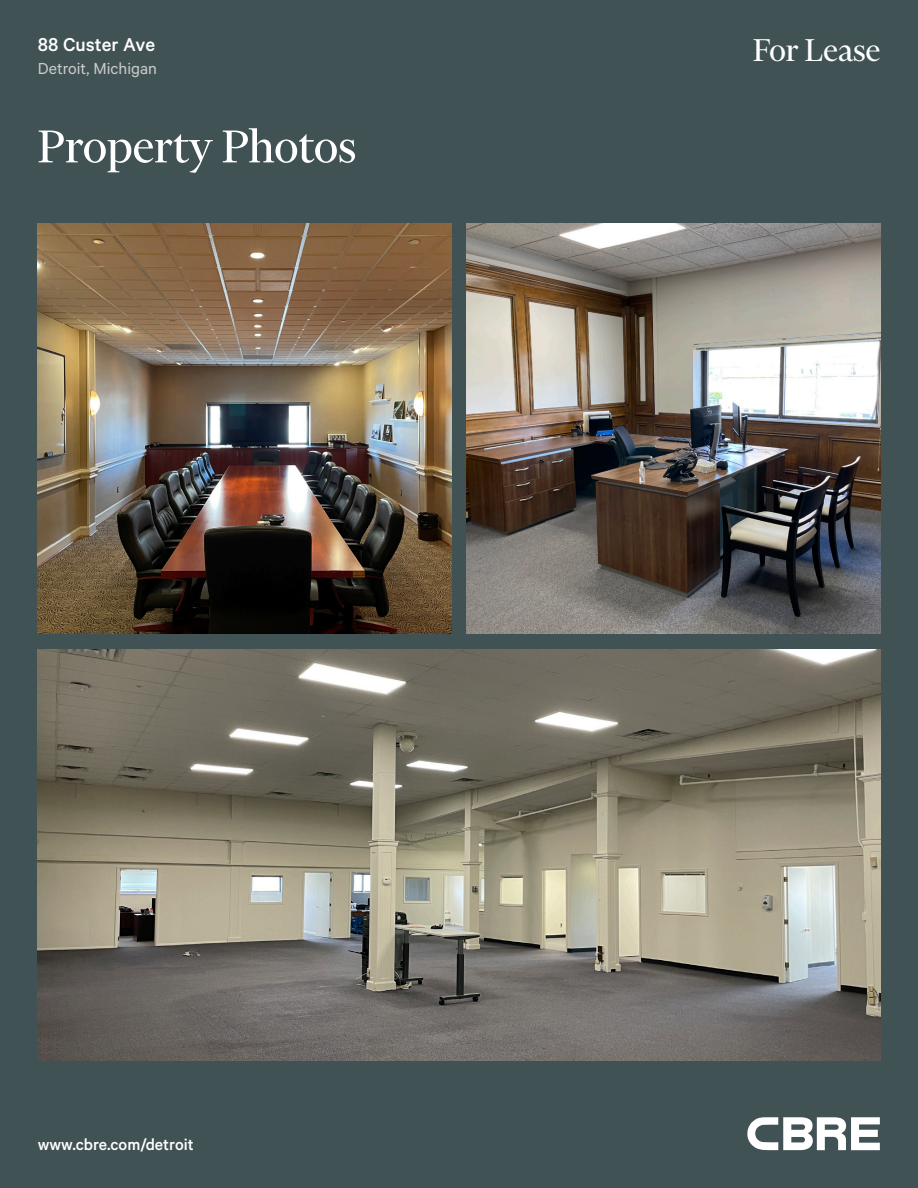
<style>
.page{position:relative;width:918px;height:1188px;background:#415255}
.page>*{position:absolute;margin:0;border:0;box-sizing:border-box;transform-origin:0 0}
.Heading_Small{font:52.5px "Financier Display";color:#fff}
.t1{font:36px "Financier Display";color:#fff}
.t2{font:500 21px "Calibre";color:#fff}
.t3{font:500 18px "Calibre";color:#fff}
.t4{font:18px "Calibre";color:#cbccca}
</style>
<div class="page">
<svg style="left:747px;top:1117px;width:133px;height:33px"></svg>
<img style="left:38px;top:223px;width:414px;height:411px">
<img style="left:466px;top:223px;width:414px;height:411px">
<img style="left:38px;top:650px;width:842px;height:410px">
<p class="t2" style="left:38px;top:33px;width:119px">88 Custer Ave</p>
<p class="t4" style="left:38px;top:58px;width:121px">Detroit, Michigan</p>
<p class="Heading_Small" style="left:38px;top:119px;width:320px">Property Photos</p>
<p class="t3" style="left:38px;top:1134px;width:158px">www.cbre.com/detroit</p>
<p class="t1" style="left:753px;top:32px;width:129px">For Lease</p>
</div>
